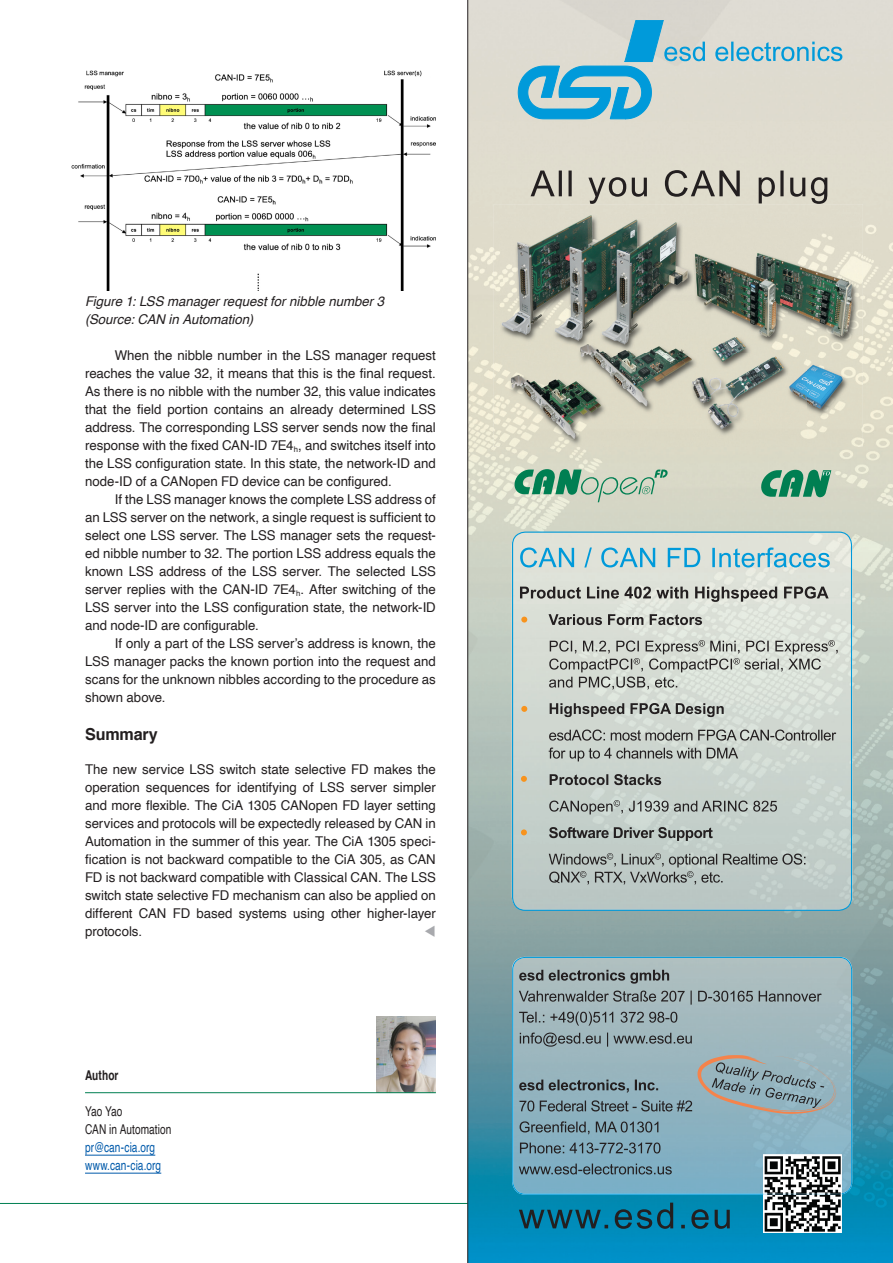
<style>
.page{position:relative;width:893px;height:1263px;background:#fff}
.page>*{position:absolute;margin:0;border:0;box-sizing:border-box;transform-origin:0 0}
.t1{font:700 16.5px "Helvetica";letter-spacing:-.01em;color:#231f20}
.t2{font:13.5px/18px "Helvetica";color:#231f20;text-align:justify}
.t3{font:italic 13.5px/18px "Helvetica";color:#231f20}
.t4{font:13.5px/18px "Helvetica";letter-spacing:.01em;color:#015aaa;scale:.75 1}
.t5{font:13.5px/18px "Helvetica";color:#231f20;scale:.75 1}
.t6{font:700 13.5px "Helvetica";letter-spacing:.01em;color:#231f20;scale:.75 1}
</style>
<div class="page">
<img style="left:468px;top:0;width:425px;height:1263px">
<img style="left:512px;top:533px;width:340px;height:376px">
<div style="left:512px;top:531px;width:340px;height:380px;border:1px solid #009ada;border-radius:13px"></div>
<svg style="left:512px;top:957px;width:340px;height:238px"></svg>
<div style="left:494px;top:204px;width:369px;height:48px;background:#dfdccc"></div>
<img style="left:494px;top:252px;width:52px;height:195px">
<img style="left:810px;top:252px;width:53px;height:195px">
<img style="left:546px;top:446px;width:264px;height:1px">
<img style="left:500px;top:215px;width:358px;height:231px">
<img style="left:763px;top:1154px;width:79px;height:79px">
<img style="left:763px;top:1193px;width:79px;height:2px">
<svg style="left:514px;top:469px;width:154px;height:33px"></svg>
<svg style="left:761px;top:470px;width:70px;height:27px"></svg>
<svg style="left:531px;top:170px;width:296px;height:34px"></svg>
<svg style="left:518px;top:20px;width:324px;height:99px"></svg>
<svg style="left:519px;top:1202px;width:211px;height:27px"></svg>
<svg style="left:549px;top:853px;width:256px;height:32px"></svg>
<svg style="left:549px;top:827px;width:164px;height:14px"></svg>
<svg style="left:549px;top:800px;width:228px;height:14px"></svg>
<svg style="left:550px;top:774px;width:111px;height:11px"></svg>
<svg style="left:549px;top:747px;width:189px;height:14px"></svg>
<svg style="left:549px;top:729px;width:287px;height:12px"></svg>
<svg style="left:550px;top:703px;width:174px;height:14px"></svg>
<svg style="left:549px;top:640px;width:289px;height:49px"></svg>
<svg style="left:548px;top:614px;width:154px;height:11px"></svg>
<svg style="left:520px;top:586px;width:309px;height:16px"></svg>
<svg style="left:520px;top:547px;width:310px;height:20px"></svg>
<svg style="left:521px;top:776px;width:6px;height:6px"></svg>
<svg style="left:521px;top:829px;width:6px;height:6px"></svg>
<svg style="left:521px;top:706px;width:6px;height:6px"></svg>
<svg style="left:521px;top:617px;width:6px;height:5px"></svg>
<svg style="left:519px;top:1163px;width:153px;height:11px"></svg>
<svg style="left:520px;top:1142px;width:140px;height:11px"></svg>
<svg style="left:520px;top:1121px;width:138px;height:13px"></svg>
<svg style="left:519px;top:1055px;width:317px;height:59px"></svg>
<svg style="left:520px;top:1032px;width:172px;height:15px"></svg>
<svg style="left:519px;top:1011px;width:158px;height:15px"></svg>
<svg style="left:519px;top:990px;width:303px;height:15px"></svg>
<svg style="left:519px;top:970px;width:150px;height:14px"></svg>
<hr style="left:0;top:1203px;width:468px;height:1px;background:#007f52">
<img style="left:72px;top:70px;width:364px;height:220px">
<hr style="left:85px;top:1155px;width:70px;height:1px;background:#015aaa">
<hr style="left:85px;top:1173px;width:76px;height:1px;background:#015aaa">
<img style="left:376px;top:1016px;width:60px;height:76px">
<hr style="left:85px;top:1092px;width:351px;height:1px;background:#007f52">
<hr style="left:467px;top:0;width:1px;height:1263px;background:#231f20">
<p class="t3" style="left:85px;top:293px;width:301px">Figure 1: LSS manager request for nibble number 3 (Source: CAN in Automation)</p>
<p class="t2" style="left:85px;top:347px;width:352px;text-indent:30px">When the nibble number in the LSS manager request reaches the value 32, it means that this is the final request.<br>As there is no nibble with the number 32, this value indicates that the field portion contains an already determined LSS address. The corresponding LSS server sends now the final response with the fixed CAN-ID 7E4<sub>h</sub>, and switches itself into the LSS configuration state. In this state, the network-ID and node-ID of a CANopen FD device can be configured.</p>
<p class="t2" style="left:85px;top:491px;width:352px;text-indent:30px">If the LSS manager knows the complete LSS address of an LSS server on the network, a single request is sufficient to select one LSS server. The LSS manager sets the request&shy;ed nibble number to 32. The portion LSS address equals the known LSS address of the LSS server. The selected LSS server replies with the CAN-ID 7E4<sub>h</sub>. After switching of the LSS server into the LSS configuration state, the network-ID and node-ID are configurable.</p>
<p class="t2" style="left:85px;top:635px;width:352px;text-indent:30px">If only a part of the LSS server’s address is known, the LSS manager packs the known portion into the request and scans for the unknown nibbles according to the procedure as shown above.</p>
<p class="t1" style="left:85px;top:720px;width:74px">Summary</p>
<p class="t2" style="left:85px;top:761px;width:352px">The new service LSS switch state selective FD makes the operation sequences for identifying of LSS server simpler and more flexible. The CiA 1305 CANopen FD layer setting services and protocols will be expectedly released by CAN in Automation in the summer of this year. The CiA 1305 speci&shy;fication is not backward compatible to the CiA 305, as CAN FD is not backward compatible with Classical CAN. The LSS switch state selective FD mechanism can also be applied on different CAN FD based systems using other higher-layer protocols.</p>
<p class="t6" style="left:85px;top:1064px;width:46px">Author</p>
<p class="t5" style="left:85px;top:1103px;width:117px">Yao Yao<br>CAN in Automation</p>
<p class="t4" style="left:85px;top:1139px;width:103px">pr@can-cia.org www.can-cia.org</p>
</div>
